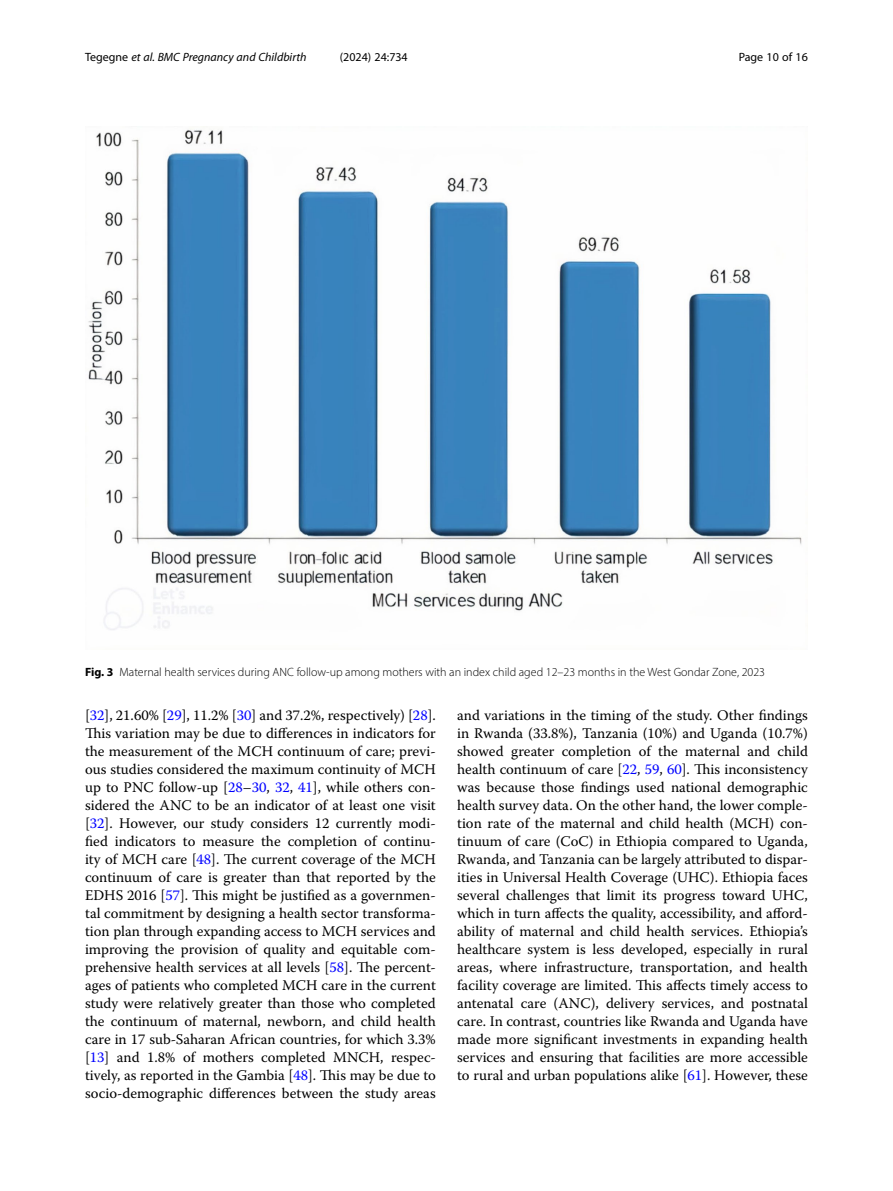
<style>
.page{position:relative;width:893px;height:1191px;background:#fff}
.page>*{position:absolute;margin:0;border:0;box-sizing:border-box;transform-origin:0 0}
.Body_Text_Indent{font:14.7px/18px "Warnock Pro";color:#000;text-align:justify}
.Figure_Caption{font:300 12px "Myriad Pro";color:#000}
.t1{font:italic 12px "Myriad Pro";color:#000}
.t2{font:12px "Myriad Pro";color:#000}
.s1{font-style:normal}
.s2{font-weight:700}
.s3{color:#00f}
</style>
<div class="page">
<img style="left:88px;top:129px;width:714px;height:501px">
<p class="t1" style="left:85px;top:50px;width:223px"><span class="s1">Tegegne</span> et al. BMC Pregnancy and Childbirth</p>
<p class="t2" style="left:340px;top:50px;width:70px">(2024) 24:734</p>
<p class="t2" style="left:739px;top:50px;width:71px">Page 10 of 16</p>
<p class="Figure_Caption" style="left:85px;top:665px;width:682px"><span class="s2">Fig. 3</span> Maternal health services during ANC follow-up among mothers with an index child aged 12–23 months in the West Gondar Zone, 2023</p>
<p class="Body_Text_Indent" style="left:85px;top:706px;width:352px">[<span class="s3">32</span>], 21.60% [<span class="s3">29</span>], 11.2% [<span class="s3">30</span>] and 37.2%, respectively) [<span class="s3">28</span>].<br>This variation may be due to differences in indicators for the measurement of the MCH continuum of care; previ&shy;ous studies considered the maximum continuity of MCH up to PNC follow-up [<span class="s3">28</span>–<span class="s3">30</span>, <span class="s3">32</span>, <span class="s3">41</span>], while others con&shy;sidered the ANC to be an indicator of at least one visit [<span class="s3">32</span>]. However, our study considers 12 currently modi&shy;fied indicators to measure the completion of continu&shy;ity of MCH care [<span class="s3">48</span>]. The current coverage of the MCH continuum of care is greater than that reported by the EDHS 2016 [<span class="s3">57</span>]. This might be justified as a governmen&shy;tal commitment by designing a health sector transforma&shy;tion plan through expanding access to MCH services and improving the provision of quality and equitable com&shy;prehensive health services at all levels [<span class="s3">58</span>]. The percent&shy;ages of patients who completed MCH care in the current study were relatively greater than those who completed the continuum of maternal, newborn, and child health care in 17 sub-Saharan African countries, for which 3.3% [<span class="s3">13</span>] and 1.8% of mothers completed MNCH, respec&shy;tively, as reported in the Gambia [<span class="s3">48</span>]. This may be due to socio-demographic differences between the study areas</p>
<p class="Body_Text_Indent" style="left:457px;top:706px;width:352px">and variations in the timing of the study. Other findings in Rwanda (33.8%), Tanzania (10%) and Uganda (10.7%) showed greater completion of the maternal and child health continuum of care [<span class="s3">22</span>, <span class="s3">59</span>, <span class="s3">60</span>]. This inconsistency was because those findings used national demographic health survey data. On the other hand, the lower comple&shy;tion rate of the maternal and child health (MCH) con&shy;tinuum of care (CoC) in Ethiopia compared to Uganda, Rwanda, and Tanzania can be largely attributed to dispar&shy;ities in Universal Health Coverage (UHC). Ethiopia faces several challenges that limit its progress toward UHC, which in turn affects the quality, accessibility, and afford&shy;ability of maternal and child health services. Ethiopia’s healthcare system is less developed, especially in rural areas, where infrastructure, transportation, and health facility coverage are limited. This affects timely access to antenatal care (ANC), delivery services, and postnatal care. In contrast, countries like Rwanda and Uganda have made more significant investments in expanding health services and ensuring that facilities are more accessible to rural and urban populations alike [<span class="s3">61</span>]. However, these</p>
</div>
